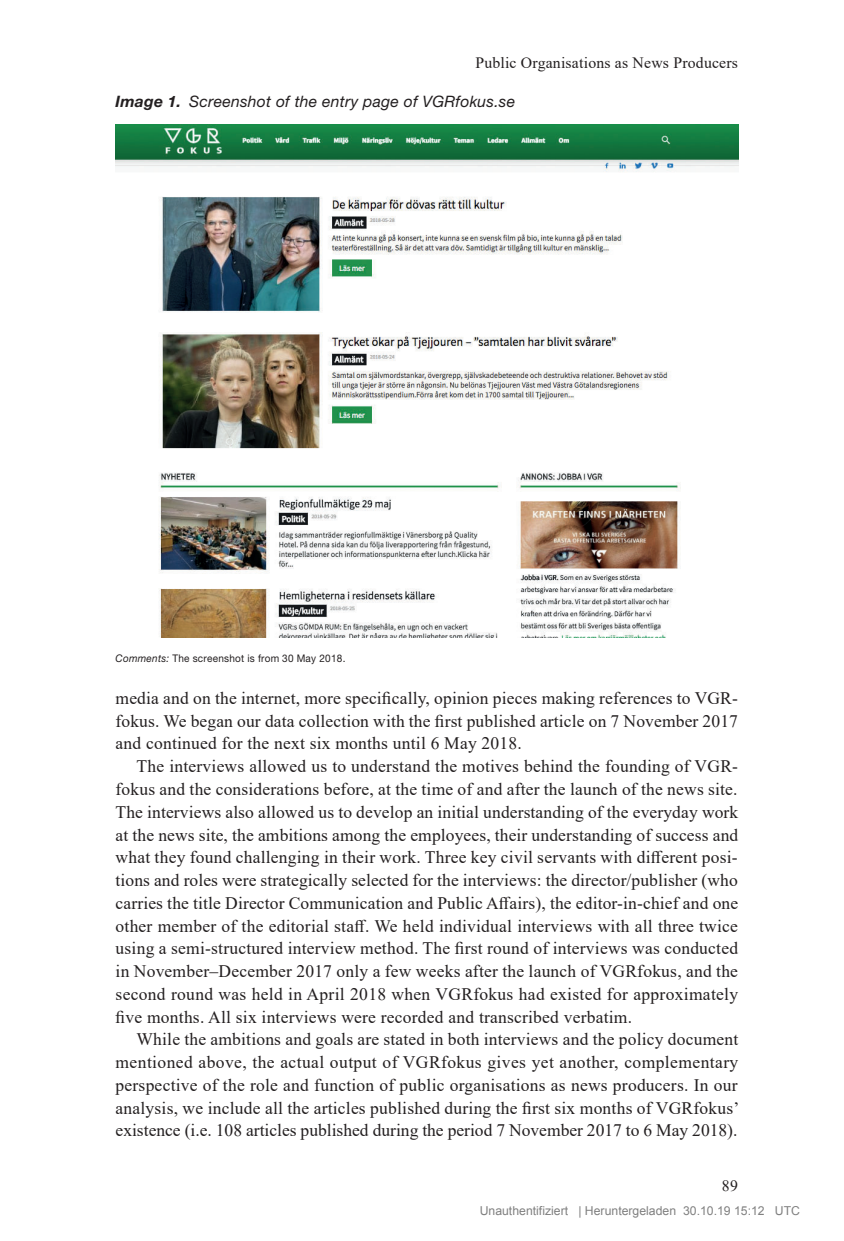
<style>
.page{position:relative;width:844px;height:1241px;background:#fff}
.page>*{position:absolute;margin:0;border:0;box-sizing:border-box;transform-origin:0 0}
.t1{font:17.5px/22.8px "Times New Roman";letter-spacing:.01em;color:#231f20;text-align:justify}
.t2{font:italic 15.75px "Helvetica Neue LT Pro";letter-spacing:.015em;color:#231f20}
.t3{font:15.75px "Times New Roman";letter-spacing:.01em;color:#231f20}
.t4{font:12.25px "Arial";color:#808080}
.t5{font:10.5px "Helvetica Neue LT Pro";letter-spacing:.03em;color:#231f20;scale:.95 1}
.s1{font-weight:700}
.s2{font-style:italic}
</style>
<div class="page">
<img style="left:116px;top:125px;width:621px;height:512px">
<p class="t3" style="left:475px;top:51px;width:264px">Public Organisations as News Producers</p>
<p class="t2" style="left:116px;top:91px;width:401px"><span class="s1">Image 1.</span> Screenshot of the entry page of VGRfokus.se</p>
<p class="t5" style="left:116px;top:652px;width:243px"><span class="s2">Comments:</span> The screenshot is from 30 May 2018.</p>
<p class="t1" style="left:116px;top:686px;width:623px">media and on the internet, more specifically, opinion pieces making references to VGR&shy;fokus. We began our data collection with the first published article on 7 November 2017 and continued for the next six months until 6 May 2018.</p>
<p class="t1" style="left:116px;top:754px;width:624px;text-indent:21px">The interviews allowed us to understand the motives behind the founding of VGR&shy;fokus and the considerations before, at the time of and after the launch of the news site.<br>The interviews also allowed us to develop an initial understanding of the everyday work at the news site, the ambitions among the employees, their understanding of success and what they found challenging in their work. Three key civil servants with different posi&shy;tions and roles were strategically selected for the interviews: the director/publisher (who carries the title Director Communication and Public Affairs), the editor-in-chief and one other member of the editorial staff. We held individual interviews with all three twice using a semi-structured interview method. The first round of interviews was conducted in November‒December 2017 only a few weeks after the launch of VGRfokus, and the second round was held in April 2018 when VGRfokus had existed for approximately five months. All six interviews were recorded and transcribed verbatim.</p>
<p class="t1" style="left:116px;top:1027px;width:625px;text-indent:21px">While the ambitions and goals are stated in both interviews and the policy document mentioned above, the actual output of VGRfokus gives yet another, complementary perspective of the role and function of public organisations as news producers. In our analysis, we include all the articles published during the first six months of VGRfokus’ existence (i.e. 108 articles published during the period 7 November 2017 to 6 May 2018).</p>
<p class="t3" style="left:721px;top:1174px;width:18px">89</p>
<p class="t4" style="left:479px;top:1205px;width:322px">Unauthentifiziert | Heruntergeladen 30.10.19 15:12 UTC</p>
</div>
